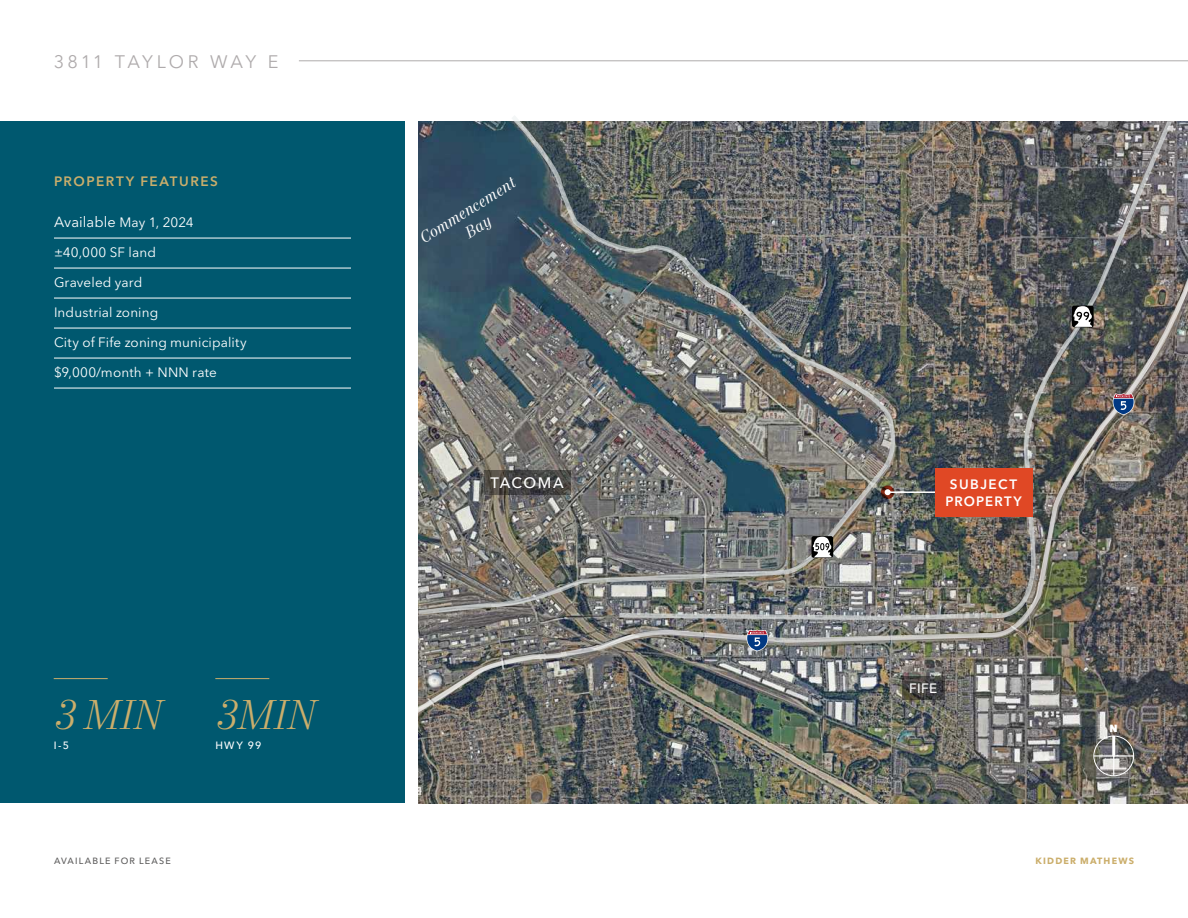
<style>
.page{position:relative;width:1188px;height:918px;background:#fff}
.page>*{position:absolute;margin:0;border:0;box-sizing:border-box;transform-origin:0 0}
.Stat_Italic_-_Gold_2023{font:italic 300 42px "Mort Modern 07";letter-spacing:-.025em;color:#cbae6b}
.t1{font:18px "Avenir Next LT Pro";letter-spacing:.155em;color:#afabac}
.Water_-_White_2023{font:italic 16.5px/19.5px "Mort Modern 08";color:#fff;text-align:center}
.Bigger_City_-_White_2023{font:500 15px "Avenir Next LT Pro";letter-spacing:.09em;color:#fff}
.Factoids_-_White_2023{font:14.55px "Avenir Next LT Pro";letter-spacing:.005em;color:#fff}
.Factoids_-_White_2023-2{font:13.5px "Avenir Next LT Pro";letter-spacing:.01em;color:#fff}
.Subhead_-_Level_1_-_Gold_2023{font:600 13.5px "Avenir Next LT Pro";letter-spacing:.115em;color:#cbae6b}
.Subject_Property_Label_-_White_2023{font:600 13.5px/16.5px "Avenir Next LT Pro";letter-spacing:.095em;color:#fff;text-align:center}
.Smaller_Town_-_White_2023{font:500 13.5px "Avenir Next LT Pro";color:#fff}
.Stat_Label_-_White_2023{font:500 10.5px "Avenir Next LT Pro";color:#fff}
.t2{font:800 10.35px "Avenir Next LT Pro";color:#fff}
.t3{font:500 9px "Avenir Next LT Pro";letter-spacing:.13em;color:#5e5d5d}
.t4{font:700 9px "Avenir Next LT Pro";letter-spacing:.13em;color:#cbae6b}
.s1{font-size:13.5px}
</style>
<div class="page">
<div style="left:0;top:122px;width:405px;height:681px;background:#00586f"></div>
<img style="left:418px;top:122px;width:770px;height:681px">
<svg style="left:418px;top:116px;width:200px;height:154px;background:#495d69"></svg>
<hr style="left:54px;top:238px;width:297px;height:1px;background:#fff">
<hr style="left:54px;top:268px;width:297px;height:1px;background:#fff">
<hr style="left:54px;top:298px;width:297px;height:1px;background:#fff">
<hr style="left:54px;top:328px;width:297px;height:1px;background:#fff">
<hr style="left:54px;top:358px;width:297px;height:1px;background:#fff">
<hr style="left:54px;top:388px;width:297px;height:1px;background:#fff">
<hr style="left:54px;top:678px;width:54px;height:1px;background:#cbae6b">
<div style="left:1094px;top:736px;width:40px;height:40px;border:1px solid #fff;border-radius:50%"></div>
<hr style="left:1112px;top:736px;width:3px;height:20px;background:#fff">
<hr style="left:1094px;top:755px;width:40px;height:2px;background:#fff">
<svg style="left:1113px;top:757px;width:1px;height:19px"></svg>
<hr style="left:215px;top:678px;width:54px;height:1px;background:#cbae6b">
<img style="left:418px;top:270px;width:770px;height:448px">
<svg style="left:747px;top:630px;width:21px;height:21px"></svg>
<img style="left:618px;top:121px;width:555px;height:501px">
<div style="left:1072px;top:306px;width:22px;height:21px;background:#000;border-radius:2px"></div>
<svg style="left:1073px;top:306px;width:19px;height:21px"></svg>
<svg style="left:881px;top:485px;width:13px;height:14px"></svg>
<hr style="left:888px;top:491px;width:145px;height:2px;background:#fff">
<svg style="left:885px;top:489px;width:6px;height:6px"></svg>
<div style="left:935px;top:468px;width:97px;height:48px;background:#e04825"></div>
<hr style="left:299px;top:60px;width:889px;height:1px;background:#afabac">
<h2 class="t1" style="left:54px;top:51px;width:226px">3811 TAYLOR WAY E</h2>
<p class="Subhead_-_Level_1_-_Gold_2023" style="left:54px;top:173px;width:166px">PROPERTY FEATURES</p>
<p class="Factoids_-_White_2023" style="left:54px;top:213px;width:141px">Available <span class="s1">May 1, 2024</span></p>
<p class="Factoids_-_White_2023-2" style="left:54px;top:244px;width:103px">±40,000 SF land</p>
<p class="Factoids_-_White_2023-2" style="left:54px;top:274px;width:90px">Graveled yard</p>
<p class="Factoids_-_White_2023-2" style="left:54px;top:304px;width:106px">Industrial zoning</p>
<p class="Factoids_-_White_2023-2" style="left:54px;top:334px;width:194px">City of Fife zoning municipality</p>
<p class="Factoids_-_White_2023-2" style="left:54px;top:364px;width:164px">$9,000/month + NNN rate</p>
<p class="Stat_Italic_-_Gold_2023" style="left:54px;top:690px;width:109px">3 MIN</p>
<p class="Stat_Label_-_White_2023" style="left:54px;top:739px;width:17px">I-5</p>
<p class="Stat_Italic_-_Gold_2023" style="left:215px;top:690px;width:101px">3MIN</p>
<p class="Stat_Label_-_White_2023" style="left:215px;top:739px;width:48px">HWY 99</p>
<p class="Water_-_White_2023" style="left:416px;top:232px;width:112px;rotate:-32deg">Commencement<br>Bay</p>
<p class="Bigger_City_-_White_2023" style="left:491px;top:474px;width:75px">TACOMA</p>
<p class="Subject_Property_Label_-_White_2023" style="left:945px;top:476px;width:78px">SUBJECT<br>PROPERTY</p>
<p class="Smaller_Town_-_White_2023" style="left:909px;top:680px;width:30px">FIFE</p>
<p class="t2" style="left:1110px;top:722px;width:10px">N</p>
<p class="t3" style="left:54px;top:855px;width:118px">AVAILABLE FOR LEASE</p>
<p class="t4" style="left:1036px;top:855px;width:100px">KIDDER MATHEWS</p>
</div>
